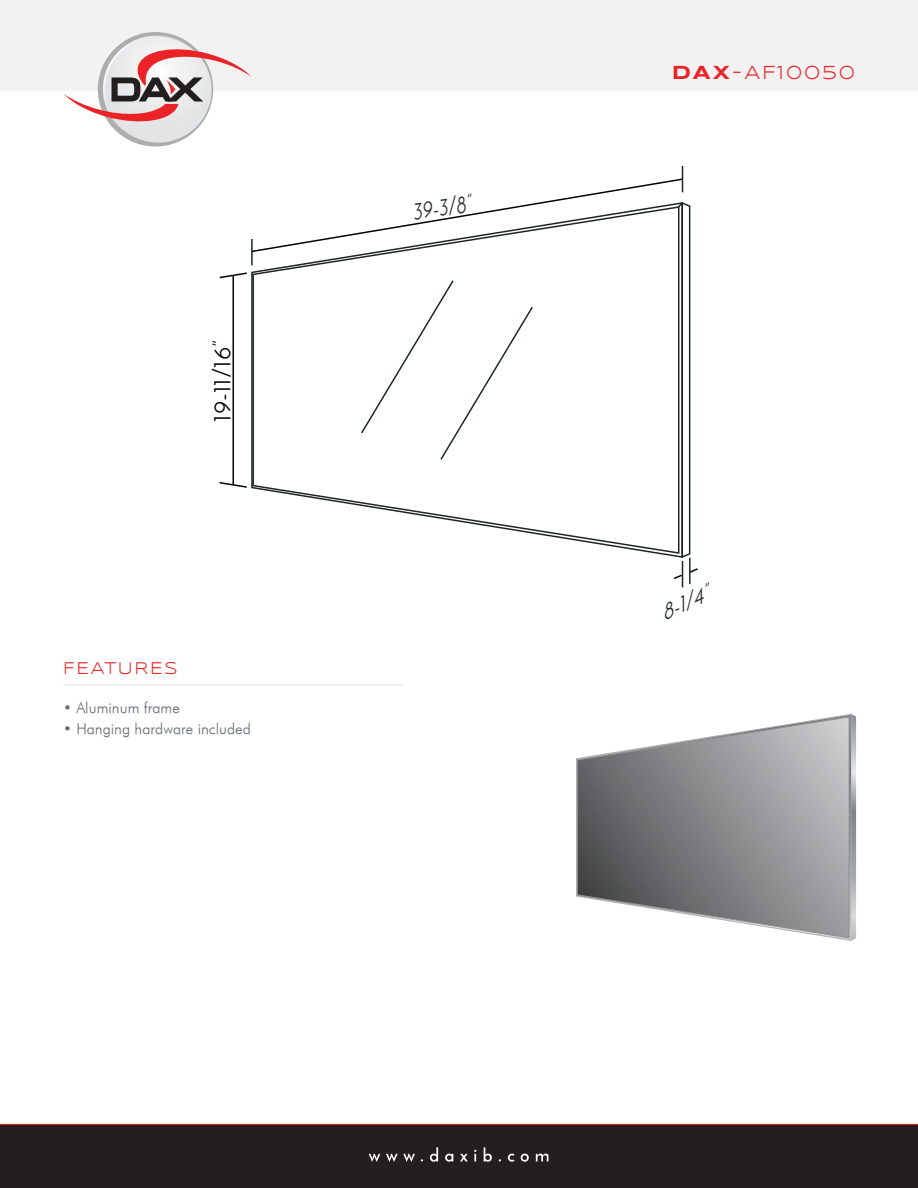
<style>
.page{position:relative;width:918px;height:1188px;background:#fff}
.page>*{position:absolute;margin:0;border:0;box-sizing:border-box;transform-origin:0 0}
.t1{font:25.05px "Josefin Sans";color:#000}
.t2{font:24.75px "Josefin Sans";color:#1e2525;scale:.79 1}
.t3{font:italic 22.65px "Josefin Sans";color:#1e2525;scale:.95 1}
.t4{font:19.5px "Syncopate";letter-spacing:.1em;color:#eb2326}
.t5{font:17.55px "Syncopate";letter-spacing:.1em;color:#eb2326;scale:.96 1}
.t6{font:italic 15px "Futura";color:#636b70}
.s1{font-weight:700}
</style>
<div class="page">
<div style="left:0;top:0;width:918px;height:90px;background:#f2f2f3"></div>
<svg style="left:64px;top:36px;width:187px;height:107px"></svg>
<hr style="left:63px;top:684px;width:340px;height:2px;background:#e3e4e7">
<svg style="left:219px;top:166px;width:479px;height:421px"></svg>
<div style="left:0;top:1124px;width:918px;height:64px;background:#231f20"></div>
<svg style="left:369px;top:1154px;width:11px;height:8px"></svg>
<svg style="left:386px;top:1154px;width:29px;height:8px"></svg>
<svg style="left:430px;top:1147px;width:8px;height:15px"></svg>
<svg style="left:445px;top:1154px;width:8px;height:8px"></svg>
<svg style="left:460px;top:1154px;width:8px;height:7px"></svg>
<svg style="left:474px;top:1150px;width:2px;height:11px"></svg>
<svg style="left:484px;top:1147px;width:8px;height:15px"></svg>
<svg style="left:508px;top:1154px;width:7px;height:8px"></svg>
<svg style="left:521px;top:1154px;width:8px;height:8px"></svg>
<svg style="left:536px;top:1154px;width:12px;height:7px"></svg>
<hr style="left:0;top:1124px;width:918px;height:1px;background:#ed1d24">
<svg style="left:577px;top:717px;width:271px;height:221px"></svg>
<svg style="left:848px;top:714px;width:8px;height:226px"></svg>
<h1 class="t1" style="left:206px;top:422px;width:84px;rotate:-90deg">19-11/16”</h1>
<p class="t5" style="left:63px;top:658px;width:121px">FEATURES</p>
<p class="t6" style="left:63px;top:698px;width:118px">• Aluminum frame</p>
<p class="t6" style="left:63px;top:719px;width:189px">• Hanging hardware included</p>
<h2 class="t2" style="left:410px;top:196px;width:77px;rotate:-8deg">39-3/8”</h2>
<h3 class="t4" style="left:672px;top:61px;width:185px"><span class="s1">DAX</span>-AF10050</h3>
<h3 class="t3" style="left:655px;top:601px;width:55px;rotate:-25deg">8-1/4”</h3>
</div>
